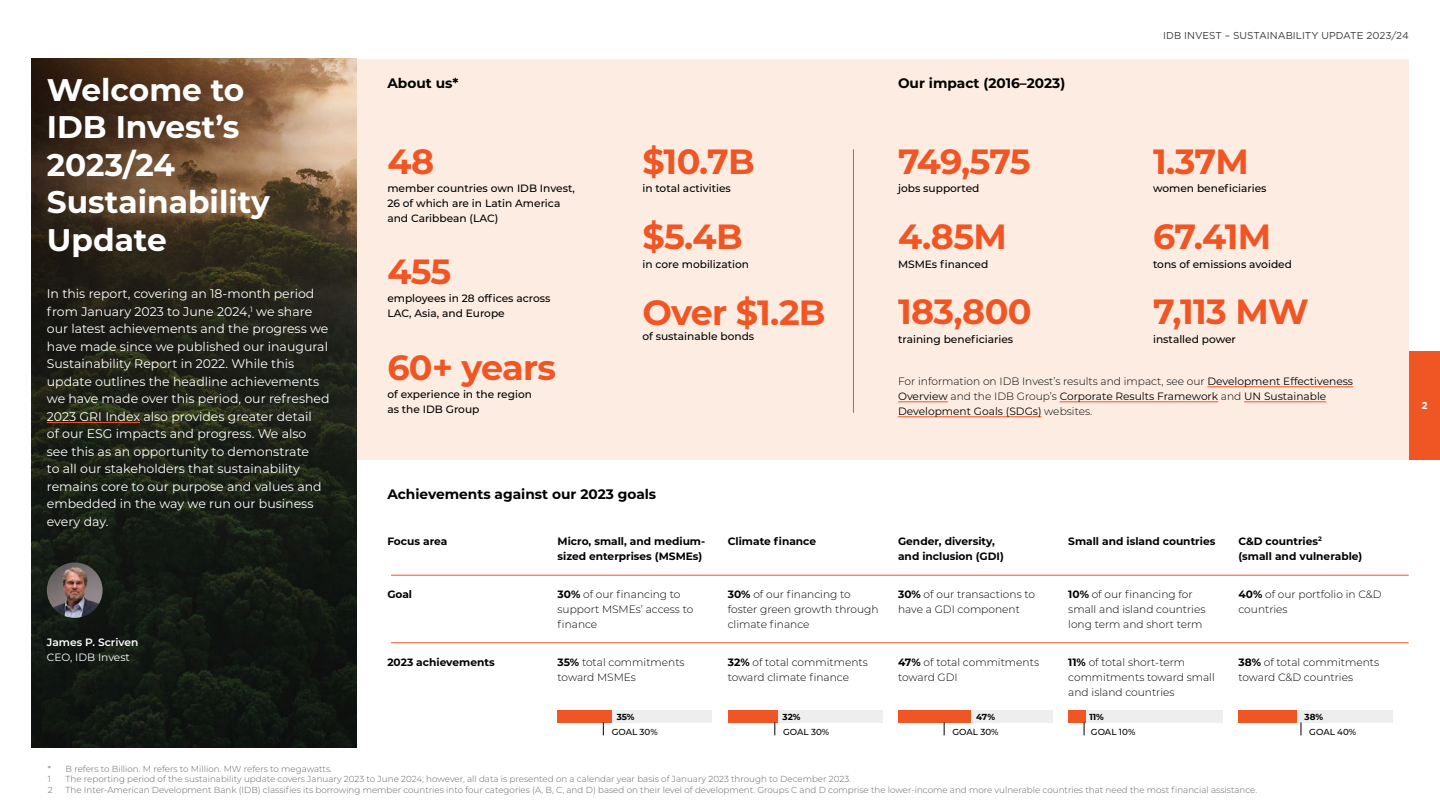
<style>
.page{position:relative;width:1440px;height:810px;background:#fff}
.page>*{position:absolute;margin:0;border:0;box-sizing:border-box;transform-origin:0 0}
.t1{font:700 35px "Montserrat";letter-spacing:-.02em;color:#f05524}
.t2{font:700 31.25px/37.5px "Montserrat";color:#fff}
.t3{font:700 13.75px "Montserrat";color:#000}
.t4{font:12.5px/17.5px "Montserrat";color:#fff}
.t5{font:300 10.62px/15px "Montserrat";color:#000}
.t6{font:500 10.62px/15px "Montserrat";color:#000}
.t7{font:700 10.62px/15px "Montserrat";color:#000}
.t8{font:10.62px/15px "Montserrat";color:#000}
.t9{font:600 10.62px "Montserrat";color:#fff}
.t10{font:10.62px "Montserrat";color:#fff}
.t11{font:10px "Gotham";color:#3c3c3b}
.t12{font:700 10px "Gotham";color:#fff}
.t13{font:300 8.75px/10.5px "Montserrat";color:#646363}
.t14{font:500 8.75px "Montserrat";color:#000}
.t15{font:700 8.75px "Montserrat";letter-spacing:-.005em;color:#000}
.s1{font-weight:300}
.s2{font-weight:700}
</style>
<div class="page">
<div style="left:356px;top:59px;width:1053px;height:400px;background:#fdece2"></div>
<img style="left:31px;top:59px;width:325px;height:689px">
<svg style="left:31px;top:59px;width:302px;height:574px"></svg>
<hr style="left:391px;top:575px;width:1018px;height:1px;background:#f05524">
<hr style="left:391px;top:643px;width:1018px;height:1px;background:#f05524">
<hr style="left:853px;top:149px;width:1px;height:264px;background:#f05524">
<div style="left:558px;top:710px;width:154px;height:12px;background:#eee"></div>
<div style="left:558px;top:710px;width:54px;height:12px;background:#f05524"></div>
<div style="left:728px;top:710px;width:154px;height:12px;background:#eee"></div>
<div style="left:728px;top:710px;width:49px;height:12px;background:#f05524"></div>
<div style="left:898px;top:710px;width:155px;height:12px;background:#eee"></div>
<div style="left:898px;top:710px;width:73px;height:12px;background:#f05524"></div>
<div style="left:1068px;top:710px;width:155px;height:12px;background:#eee"></div>
<div style="left:1068px;top:710px;width:17px;height:12px;background:#f05524"></div>
<div style="left:1239px;top:710px;width:154px;height:12px;background:#eee"></div>
<div style="left:1239px;top:710px;width:58px;height:12px;background:#f05524"></div>
<svg style="left:603px;top:722px;width:1px;height:13px"></svg>
<svg style="left:774px;top:722px;width:1px;height:13px"></svg>
<svg style="left:944px;top:722px;width:1px;height:13px"></svg>
<svg style="left:1084px;top:722px;width:1px;height:13px"></svg>
<svg style="left:1301px;top:722px;width:1px;height:13px"></svg>
<hr style="left:47px;top:422px;width:93px;height:1px;background:#f05524">
<img style="left:47px;top:562px;width:56px;height:56px;border-radius:28px">
<hr style="left:1207px;top:387px;width:146px;height:1px;background:#f05524">
<hr style="left:898px;top:402px;width:50px;height:1px;background:#f05524">
<hr style="left:1060px;top:402px;width:158px;height:1px;background:#f05524">
<hr style="left:1244px;top:402px;width:82px;height:1px;background:#f05524">
<hr style="left:898px;top:417px;width:144px;height:1px;background:#f05524">
<div style="left:1409px;top:351px;width:31px;height:108px;background:#f05524"></div>
<p class="t11" style="left:1163px;top:29px;width:247px">IDB INVEST – SUSTAINABILITY UPDATE 2023/24</p>
<h2 class="t2" style="left:47px;top:69px;width:224px">Welcome to<br>IDB Invest’s<br>2023/24<br>Sustainability<br>Update</h2>
<p class="t4" style="left:47px;top:285px;width:284px">In this report, covering an 18-month period from January 2023 to June 2024,<sup>1</sup> we share our latest achievements and the progress we have made since we published our inaugural Sustainability Report in 2022. While this update outlines the headline achievements we have made over this period, our refreshed 2023 GRI Index also provides greater detail<br>of our ESG impacts and progress. We also see this as an opportunity to demonstrate<br>to all our stakeholders that sustainability remains core to our purpose and values and embedded in the way we run our business every day.</p>
<p class="t9" style="left:47px;top:635px;width:93px">James P. Scriven</p>
<p class="t10" style="left:47px;top:650px;width:85px">CEO, IDB Invest</p>
<p class="t3" style="left:387px;top:73px;width:73px">About us*</p>
<p class="t3" style="left:898px;top:73px;width:169px">Our impact (2016–2023)</p>
<h1 class="t1" style="left:387px;top:136px;width:48px">48</h1>
<p class="t6" style="left:387px;top:181px;width:189px">member countries own IDB Invest,<br>26 of which are in Latin America and Caribbean (LAC)</p>
<h1 class="t1" style="left:387px;top:246px;width:66px">455</h1>
<p class="t6" style="left:387px;top:290px;width:165px">employees in 28 offices across<br>LAC, Asia, and Europe</p>
<h1 class="t1" style="left:387px;top:342px;width:170px">60+ years</h1>
<p class="t6" style="left:387px;top:386px;width:146px">of experience in the region as the IDB Group</p>
<h1 class="t1" style="left:642px;top:136px;width:114px">$10.7B</h1>
<p class="t6" style="left:642px;top:181px;width:90px">in total activities</p>
<h1 class="t1" style="left:642px;top:211px;width:102px">$5.4B</h1>
<p class="t6" style="left:642px;top:256px;width:108px">in core mobilization</p>
<h1 class="t1" style="left:642px;top:287px;width:185px">Over $1.2B</h1>
<p class="t6" style="left:642px;top:328px;width:113px">of sustainable bonds</p>
<h1 class="t1" style="left:898px;top:136px;width:134px">749,575</h1>
<p class="t6" style="left:898px;top:181px;width:83px">jobs supported</p>
<h1 class="t1" style="left:898px;top:211px;width:110px">4.85M</h1>
<p class="t6" style="left:898px;top:256px;width:92px">MSMEs financed</p>
<h1 class="t1" style="left:898px;top:287px;width:135px">183,800</h1>
<p class="t6" style="left:898px;top:331px;width:117px">training beneficiaries</p>
<h1 class="t1" style="left:1153px;top:136px;width:97px">1.37M</h1>
<p class="t6" style="left:1153px;top:181px;width:115px">women beneficiaries</p>
<h1 class="t1" style="left:1153px;top:211px;width:120px">67.41M</h1>
<p class="t6" style="left:1153px;top:256px;width:140px">tons of emissions avoided</p>
<h1 class="t1" style="left:1153px;top:287px;width:157px">7,113 MW</h1>
<p class="t6" style="left:1153px;top:331px;width:84px">installed power</p>
<p class="t8" style="left:898px;top:373px;width:457px"><span class="s1">For information on IDB Invest’s results and impact, see our</span> Development Effectiveness<br>Overview <span class="s1">and the IDB Group’s</span> Corporate Results Framework <span class="s1">and</span> UN Sustainable<br>Development Goals (SDGs) <span class="s1">websites.</span></p>
<p class="t3" style="left:387px;top:484px;width:270px">Achievements against our 2023 goals</p>
<p class="t7" style="left:558px;top:533px;width:149px">Micro, small, and medium&shy;sized enterprises (MSMEs)</p>
<p class="t7" style="left:728px;top:533px;width:90px">Climate finance</p>
<p class="t7" style="left:898px;top:533px;width:107px">Gender, diversity, and inclusion (GDI)</p>
<p class="t7" style="left:1068px;top:533px;width:149px">Small and island countries</p>
<p class="t7" style="left:1239px;top:533px;width:125px">C&amp;D countries<sup>2<br></sup>(small and vulnerable)</p>
<p class="t7" style="left:387px;top:533px;width:61px">Focus area</p>
<p class="t7" style="left:387px;top:586px;width:26px">Goal</p>
<p class="t7" style="left:387px;top:654px;width:109px">2023 achievements</p>
<p class="t5" style="left:558px;top:586px;width:137px"><span class="s2">30%</span> of our financing to support MSMEs’ access to finance</p>
<p class="t5" style="left:728px;top:586px;width:152px"><span class="s2">30%</span> of our financing to foster green growth through climate finance</p>
<p class="t5" style="left:898px;top:586px;width:139px"><span class="s2">30%</span> of our transactions to have a GDI component</p>
<p class="t5" style="left:1068px;top:586px;width:139px"><span class="s2">10%</span> of our financing for small and island countries long term and short term</p>
<p class="t5" style="left:1239px;top:586px;width:144px"><span class="s2">40%</span> of our portfolio in C&amp;D countries</p>
<p class="t5" style="left:558px;top:654px;width:129px"><span class="s2">35%</span> total commitments toward MSMEs</p>
<p class="t5" style="left:728px;top:654px;width:142px"><span class="s2">32%</span> of total commitments toward climate finance</p>
<p class="t5" style="left:898px;top:654px;width:143px"><span class="s2">47%</span> of total commitments toward GDI</p>
<p class="t5" style="left:1068px;top:654px;width:148px"><span class="s2">11%</span> of total short-term commitments toward small and island countries</p>
<p class="t5" style="left:1239px;top:654px;width:142px"><span class="s2">38%</span> of total commitments toward C&amp;D countries</p>
<p class="t15" style="left:617px;top:711px;width:19px">35%</p>
<p class="t15" style="left:783px;top:711px;width:20px">32%</p>
<p class="t15" style="left:976px;top:711px;width:20px">47%</p>
<p class="t15" style="left:1089px;top:711px;width:16px">11%</p>
<p class="t15" style="left:1305px;top:711px;width:20px">38%</p>
<p class="t14" style="left:612px;top:726px;width:48px">GOAL 30%</p>
<p class="t14" style="left:783px;top:726px;width:48px">GOAL 30%</p>
<p class="t14" style="left:952px;top:726px;width:48px">GOAL 30%</p>
<p class="t14" style="left:1091px;top:726px;width:46px">GOAL 10%</p>
<p class="t14" style="left:1309px;top:726px;width:49px">GOAL 40%</p>
<p class="t13" style="left:48px;top:763px;width:286px">* B refers to Billion. M refers to Million. MW refers to megawatts.<br>1</p>
<p class="t13" style="left:66px;top:773px;width:787px">The reporting period of the sustainability update covers January 2023 to June 2024; however, all data is presented on a calendar year basis of January 2023 through to December 2023.</p>
<p class="t13" style="left:48px;top:784px;width:6px">2</p>
<p class="t13" style="left:66px;top:784px;width:1193px">The Inter-American Development Bank (IDB) classifies its borrowing member countries into four categories (A, B, C, and D) based on their level of development. Groups C and D comprise the lower-income and more vulnerable countries that need the most financial assistance.</p>
<p class="t12" style="left:1422px;top:399px;width:8px">2</p>
</div>
